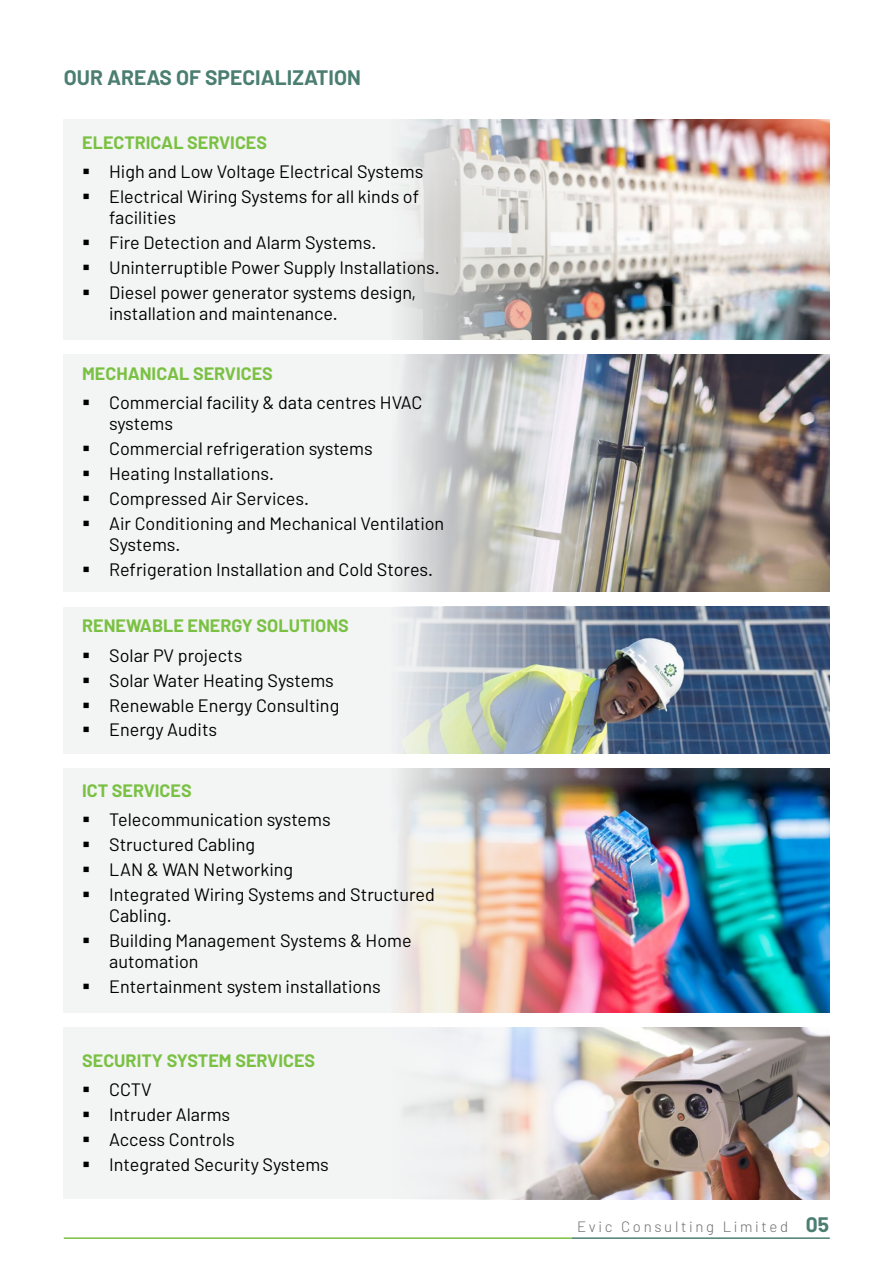
<style>
.page{position:relative;width:893px;height:1263px;background:#fff}
.page>*{position:absolute;margin:0;border:0;box-sizing:border-box;transform-origin:0 0}
.t1{font:700 21px "Barlow";color:#4b7e71}
.t2{font:18px/24.9px "Barlow";color:#000}
.t3{font:700 18px "Barlow";color:#7ac143}
.t4{font:300 15px "Barlow";letter-spacing:.18em;color:#6d6e71}
.s1{font-weight:700;font-size:21px;color:#4b7e71}
</style>
<div class="page">
<div style="left:64px;top:119px;width:765px;height:220px;background:#f3f4f4"></div>
<img style="left:399px;top:119px;width:430px;height:220px">
<div style="left:64px;top:354px;width:765px;height:238px;background:#f3f4f4"></div>
<img style="left:403px;top:354px;width:426px;height:238px">
<div style="left:64px;top:607px;width:765px;height:146px;background:#f3f4f4"></div>
<img style="left:401px;top:607px;width:428px;height:146px">
<div style="left:64px;top:768px;width:765px;height:245px;background:#f3f4f4"></div>
<img style="left:399px;top:768px;width:430px;height:245px">
<div style="left:64px;top:1028px;width:765px;height:171px;background:#f3f4f4"></div>
<img style="left:403px;top:1028px;width:426px;height:171px">
<hr style="left:572px;top:1237px;width:258px;height:2px;background:#4b7e71">
<hr style="left:64px;top:1237px;width:508px;height:2px;background:#7ac143">
<p class="t1" style="left:64px;top:64px;width:299px">OUR AREAS OF SPECIALIZATION</p>
<p class="t3" style="left:82px;top:131px;width:186px">ELECTRICAL SERVICES</p>
<p class="t2" style="left:109px;top:159px;width:316px">High and Low Voltage Electrical Systems<br>Electrical Wiring Systems for all kinds of</p>
<p class="t2" style="left:109px;top:205px;width:332px">facilities<br>Fire Detection and Alarm Systems.<br>Uninterruptible Power Supply Installations.<br>Diesel power generator systems design,</p>
<p class="t2" style="left:109px;top:300px;width:230px">installation and maintenance.</p>
<p class="t3" style="left:82px;top:363px;width:192px">MECHANICAL SERVICES</p>
<p class="t2" style="left:109px;top:392px;width:315px;line-height:20.7px">Commercial facility &amp; data centres HVAC systems</p>
<p class="t2" style="left:109px;top:436px;width:337px">Commercial refrigeration systems<br>Heating Installations.<br>Compressed Air Services.<br>Air Conditioning and Mechanical Ventilation</p>
<p class="t2" style="left:109px;top:531px;width:325px">Systems.<br>Refrigeration Installation and Cold Stores.</p>
<p class="t3" style="left:82px;top:615px;width:268px">RENEWABLE ENERGY SOLUTIONS</p>
<p class="t2" style="left:109px;top:642px;width:232px">Solar PV projects<br>Solar Water Heating Systems<br>Renewable Energy Consulting<br>Energy Audits</p>
<p class="t3" style="left:82px;top:779px;width:111px">ICT SERVICES</p>
<p class="t2" style="left:109px;top:807px;width:327px">Telecommunication systems<br>Structured Cabling<br>LAN &amp; WAN Networking<br>Integrated Wiring Systems and Structured</p>
<p class="t2" style="left:109px;top:902px;width:304px">Cabling.<br>Building Management Systems &amp; Home</p>
<p class="t2" style="left:109px;top:948px;width:273px">automation<br>Entertainment system installations</p>
<p class="t3" style="left:82px;top:1049px;width:235px">SECURITY SYSTEM SERVICES</p>
<p class="t2" style="left:109px;top:1077px;width:221px">CCTV<br>Intruder Alarms<br>Access Controls<br>Integrated Security Systems</p>
<p class="t4" style="left:577px;top:1217px;width:254px">Evic Consulting Limited <span class="s1">05</span></p>
</div>
